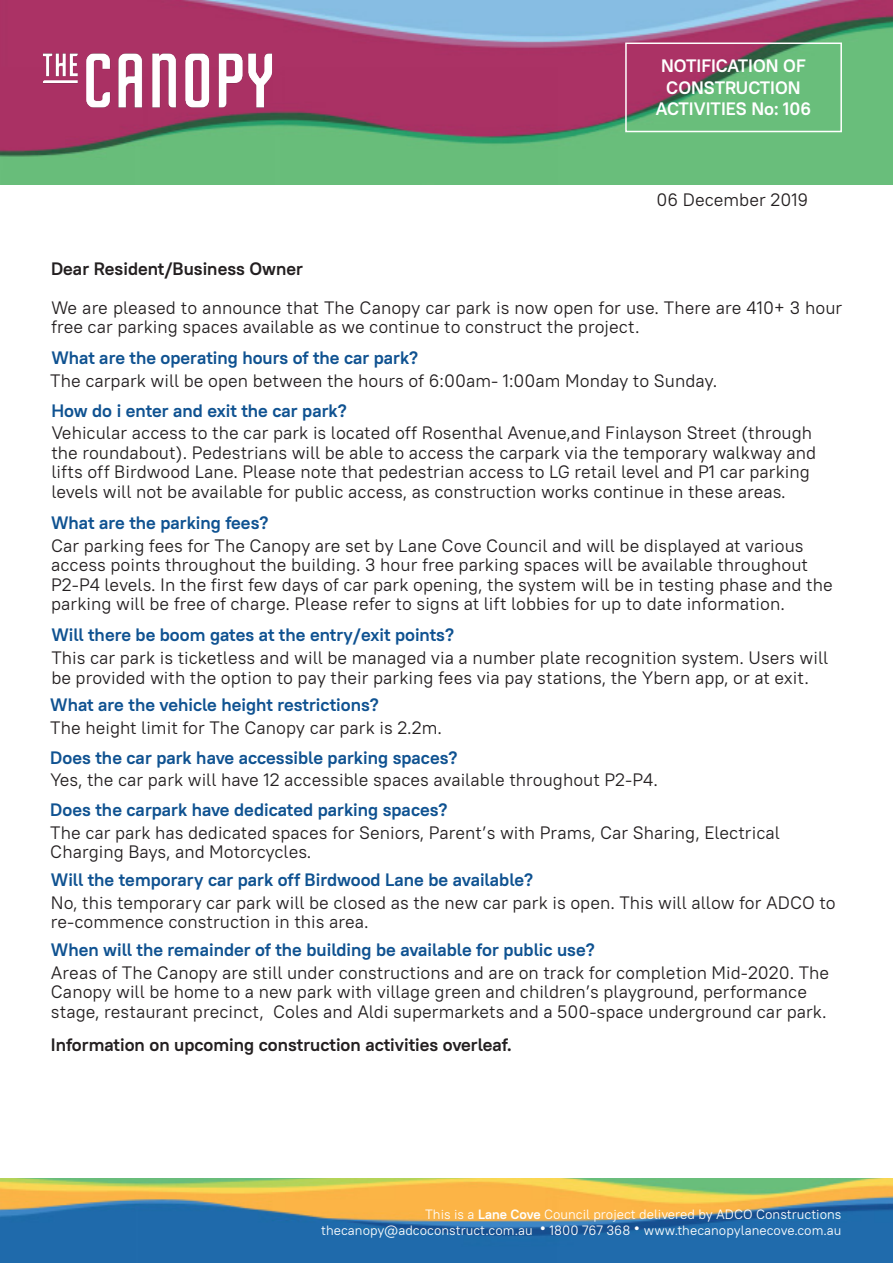
<style>
.page{position:relative;width:893px;height:1263px;background:#fff}
.page>*{position:absolute;margin:0;border:0;box-sizing:border-box;transform-origin:0 0}
.t1{font:18px/19.5px "PT Root UI";color:#231f20}
.t2{font:700 18px "PT Root UI";color:#0f5291}
.t3{font:700 18px "PT Root UI";color:#231f20}
.t4{font:700 18px "PT Root UI";color:#fff}
.t5{font:13.5px "PT Root UI";color:#fff}
.s1{font-weight:700}
.s2{font-family:"Br Face J4"}
</style>
<div class="page">
<img style="left:0;top:0;width:893px;height:185px">
<img style="left:9px;top:19px;width:297px;height:123px">
<div style="left:625px;top:43px;width:217px;height:89px;border:2px solid #fff"></div>
<img style="left:1px;top:1178px;width:892px;height:85px">
<p class="t4" style="left:661px;top:54px;width:146px">NOTIFICATION OF</p>
<p class="t4" style="left:666px;top:76px;width:136px">CONSTRUCTION</p>
<p class="t4" style="left:656px;top:98px;width:157px">ACTIVITIES No: 106</p>
<p class="t1" style="left:657px;top:190px;width:153px">06 December 2019</p>
<p class="t3" style="left:51px;top:257px;width:254px">Dear Resident/Business Owner</p>
<p class="t1" style="left:51px;top:297px;width:793px">We are pleased to announce that The Canopy car park is now open for use. There are 410+ 3 hour free car parking spaces available as we continue to construct the project.</p>
<p class="t2" style="left:51px;top:346px;width:368px">What are the operating hours of the car park?</p>
<p class="t1" style="left:50px;top:371px;width:668px">The carpark will be open between the hours of 6:00am- 1:00am Monday to Sunday.</p>
<p class="t2" style="left:51px;top:399px;width:297px">How do i enter and exit the car park?</p>
<p class="t1" style="left:51px;top:423px;width:766px">Vehicular access to the car park is located off Rosenthal Avenue,and Finlayson Street (through the roundabout). Pedestrians will be able to access the carpark via the temporary walkway and lifts off Birdwood Lane. Please note that pedestrian access to LG retail level and P1 car parking levels will not be available for public access, as construction works continue in these areas.</p>
<p class="t2" style="left:51px;top:511px;width:219px">What are the parking fees?</p>
<p class="t1" style="left:51px;top:535px;width:783px">Car parking fees for The Canopy are set by Lane Cove Council and will be displayed at various access points throughout the building. 3 hour free parking spaces will be available throughout P2-P4 levels. In the first few days of car park opening, the system will be in testing phase and the parking will be free of charge. Please refer to signs at lift lobbies for up to date information.</p>
<p class="t2" style="left:51px;top:624px;width:404px">Will there be boom gates at the entry/exit points?</p>
<p class="t1" style="left:51px;top:648px;width:778px">This car park is ticketless and will be managed via a number plate recognition system. Users will be provided with the option to pay their parking fees via pay stations, the Ybern app, or at exit.</p>
<p class="t2" style="left:50px;top:693px;width:330px">What are the vehicle height restrictions?</p>
<p class="t1" style="left:50px;top:718px;width:393px">The height limit for The Canopy car park is 2.2m.</p>
<p class="t2" style="left:50px;top:746px;width:409px">Does the car park have accessible parking spaces?</p>
<p class="t1" style="left:50px;top:770px;width:609px">Yes, the car park will have 12 accessible spaces available throughout P2-P4.</p>
<p class="t2" style="left:50px;top:798px;width:399px">Does the carpark have dedicated parking spaces?</p>
<p class="t1" style="left:50px;top:822px;width:731px">The car park has dedicated spaces for Seniors, Parent’s with Prams, Car Sharing, Electrical<br>Charging Bays, and Motorcycles.</p>
<p class="t2" style="left:51px;top:868px;width:484px">Will the temporary car park off Birdwood Lane be available?</p>
<p class="t1" style="left:51px;top:892px;width:786px">No, this temporary car park will be closed as the new car park is open. This will allow for ADCO to re-commence construction in this area.</p>
<p class="t2" style="left:51px;top:938px;width:545px">When will the remainder of the building be available for public use?</p>
<p class="t1" style="left:51px;top:962px;width:780px">Areas of The Canopy are still under constructions and are on track for completion Mid-2020. The<br>Canopy will be home to a new park with village green and children’s playground, performance stage, restaurant precinct, Coles and Aldi supermarkets and a 500-space underground car park.</p>
<p class="t3" style="left:51px;top:1033px;width:462px">Information on upcoming construction activities overleaf.</p>
<p class="t5" style="left:425px;top:1205px;width:418px">This is a <span class="s1">Lane Cove</span> Council project delivered by ADCO Constructions</p>
<p class="t5" style="left:321px;top:1221px;width:522px">thecanopy@adcoconstruct.com.au <span class="s2">m</span>1800 767 368<span class="s2">m</span>www.thecanopylanecove.com.au</p>
</div>
